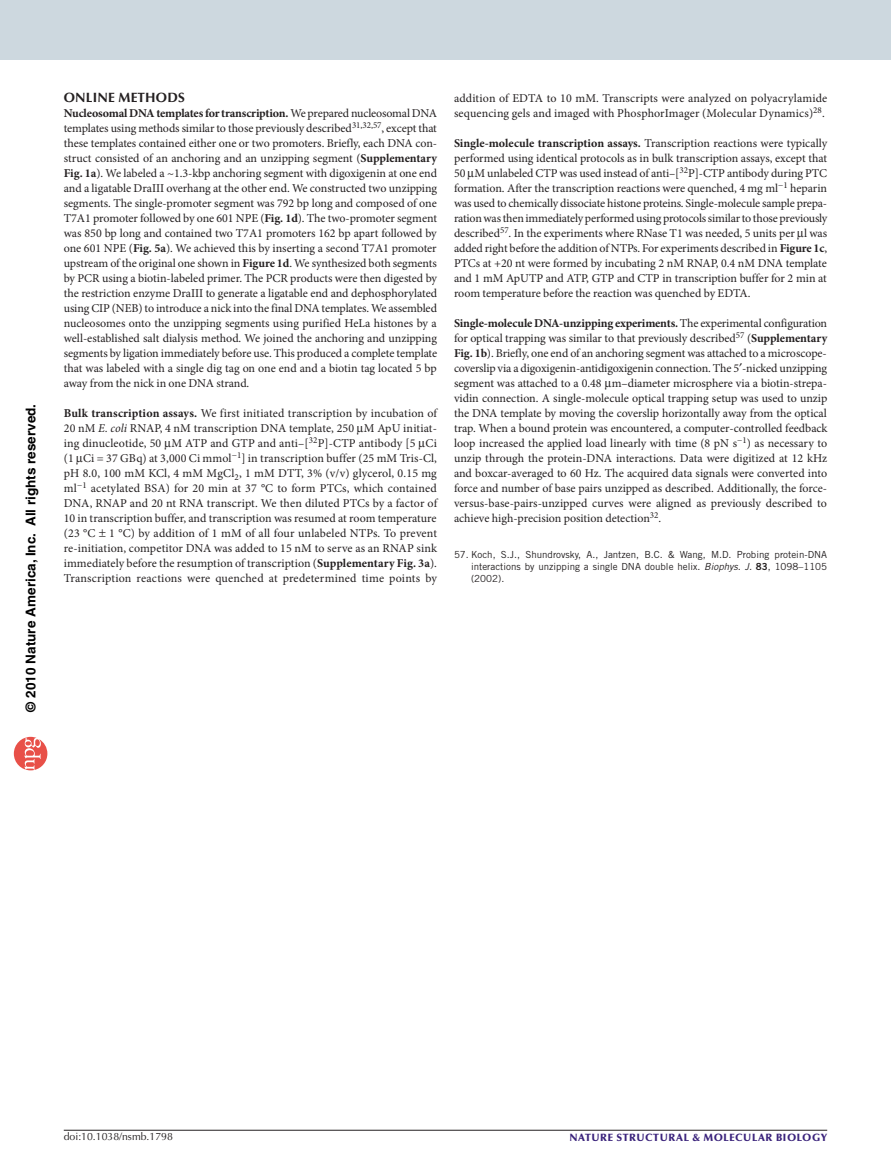
<style>
.page{position:relative;width:891px;height:1175px;background:#fff}
.page>*{position:absolute;margin:0;border:0;box-sizing:border-box;transform-origin:0 0}
.t1{font:700 13.5px "Helvetica";color:#000}
.pSec1ttlOnlineMethod{font:700 13.5px "Optima LT Std";letter-spacing:.01em;color:#231f20}
.pFirstParaMethod{font:12px/15px "Minion Pro";letter-spacing:.005em;color:#231f20;text-align:justify}
.t2{font:900 10.5px "Optima LT Std";letter-spacing:.05em;color:#3a227b}
.pDoiRRH{font:10.5px "Optima LT Std";color:#231f20}
.pReference2{font:9.75px/12px "Trade Gothic LT Std";color:#231f20;text-align:justify}
.s1{font-weight:700}
.s2{font-style:italic}
.s3{font-family:"Trade Gothic LT Std Bd 2"}
</style>
<div class="page">
<svg style="left:14px;top:737px;width:33px;height:33px"></svg>
<div style="left:0;top:0;width:891px;height:60px;background:#cdd8df"></div>
<hr style="left:64px;top:1130px;width:763px;height:1px;background:#231f20">
<p class="t1" style="left:23px;top:712px;width:309px;rotate:-90deg">© 2010 Nature America, Inc. All rights reserved.</p>
<p class="pSec1ttlOnlineMethod" style="left:64px;top:90px;width:123px">ONLINE METHODS</p>
<p class="pFirstParaMethod" style="left:64px;top:106px;width:375px"><span class="s1">Nucleosomal DNA templates for transcription.</span> We prepared nucleosomal DNA templates using methods similar to those previously described<sup>31,32,57</sup>, except that these templates contained either one or two promoters. Briefly, each DNA con&shy;struct consisted of an anchoring and an unzipping segment (<span class="s1">Supplementary Fig. 1a</span>). We labeled a ~1.3-kbp anchoring segment with digoxigenin at one end and a ligatable DraIII overhang at the other end. We constructed two unzipping segments. The single-promoter segment was 792 bp long and composed of one T7A1 promoter followed by one 601 NPE (<span class="s1">Fig. 1d</span>). The two-promoter segment was 850 bp long and contained two T7A1 promoters 162 bp apart followed by one 601 NPE (<span class="s1">Fig. 5a</span>). We achieved this by inserting a second T7A1 promoter upstream of the original one shown in <span class="s1">Figure 1d</span>. We synthesized both segments by PCR using a biotin-labeled primer. The PCR products were then digested by the restriction enzyme DraIII to generate a ligatable end and dephosphorylated using CIP (NEB) to introduce a nick into the final DNA templates. We assembled nucleosomes onto the unzipping segments using purified HeLa histones by a well-established salt dialysis method. We joined the anchoring and unzipping segments by ligation immediately before use. This produced a complete template that was labeled with a single dig tag on one end and a biotin tag located 5 bp away from the nick in one DNA strand.</p>
<p class="pFirstParaMethod" style="left:64px;top:406px;width:375px"><span class="s1">Bulk transcription assays.</span> We first initiated transcription by incubation of 20 nM <span class="s2">E. coli</span> RNAP, 4 nM transcription DNA template, 250 M ApU initiat&shy;ing dinucleo-tide, 50 M ATP and GTP and anti–[<sup>32</sup>P]-CTP antibody [5 Ci (1 Ci = 37 GBq) at 3,000 Ci mmol<sup>−1</sup>] in transcription buffer (25 mM Tris-Cl, pH 8.0, 100 mM KCl, 4 mM MgCl<sub>2</sub>, 1 mM DTT, 3% (v/v) glycerol, 0.15 mg ml<sup>−1</sup> acetylated BSA) for 20 min at 37 °C to form PTCs, which contained DNA, RNAP and 20 nt RNA transcript. We then diluted PTCs by a factor of 10 in transcription buffer, and transcription was resumed at room temperature (23 °C 1 °C) by addition of 1 mM of all four unlabeled NTPs. To prevent re-initiation, competitor DNA was added to 15 nM to serve as an RNAP sink immediately before the resumption of transcription (<span class="s1">Supplementary Fig. 3a</span>).<br>Transcription reactions were quenched at predetermined time points by</p>
<p class="pFirstParaMethod" style="left:454px;top:91px;width:375px">addition of EDTA to 10 mM. Transcripts were analyzed on polyacrylamide sequencing gels and imaged with PhosphorImager (Molecular Dynamics)<sup>28</sup>.</p>
<p class="pFirstParaMethod" style="left:454px;top:136px;width:375px"><span class="s1">Single-molecule transcription assays.</span> Transcription reactions were typically performed using identical protocols as in bulk transcription assays, except that 50 M unlabeled CTP was used instead of anti–[<sup>32</sup>P]-CTP antibody during PTC formation. After the transcription reactions were quenched, 4 mg ml<sup>−1</sup> heparin was used to chemically dissociate histone proteins. Single-molecule sample prepa&shy;ration was then immediately performed using protocols similar to those previously described<sup>57</sup>. In the experiments where RNase T1 was needed, 5 units per l was added right before the addition of NTPs. For experiments described in <span class="s1">Figure 1c</span>, PTCs at +20 nt were formed by incubating 2 nM RNAP, 0.4 nM DNA template and 1 mM ApUTP and ATP, GTP and CTP in transcription buffer for 2 min at room temperature before the reaction was quenched by EDTA.</p>
<p class="pFirstParaMethod" style="left:454px;top:316px;width:375px"><span class="s1">Single-molecule DNA-unzipping experiments.</span> The experimental configuration for optical trapping was similar to that previously described<sup>57</sup> (<span class="s1">Supplementary Fig. 1b</span>). Briefly, one end of an anchoring segment was attached to a microscope&shy;coverslip via a digoxigenin-antidigoxigenin connection. The 5 -nicked unzipping segment was attached to a 0.48 m–diameter microsphere via a biotin-strepa&shy;vidin connection. A single-molecule optical trapping setup was used to unzip the DNA template by moving the coverslip horizontally away from the optical trap. When a bound protein was encountered, a computer-controlled feedback loop increased the applied load linearly with time (8 pN s<sup>−1</sup>) as necessary to unzip through the protein-DNA interactions. Data were digitized at 12 kHz and boxcar-averaged to 60 Hz. The acquired data signals were converted into force and number of base pairs unzipped as described. Additionally, the force&shy;versus-base-pairs-unzipped curves were aligned as previously described to achieve high-precision position detection<sup>32</sup>.</p>
<p class="pReference2" style="left:471px;top:548px;width:358px;text-indent:-17px">57. Koch, S.J., Shundrovsky, A., Jantzen, B.C. &amp; Wang, M.D. Probing protein-DNA interactions by unzipping a single DNA double helix. <span class="s2">Biophys. J.</span> <span class="s3">83</span>, 1098–1105 (2002).</p>
<p class="pDoiRRH" style="left:64px;top:1130px;width:111px">doi:10.1038/nsmb.1798</p>
<p class="t2" style="left:570px;top:1130px;width:259px">NATURE STRUCTURAL &amp; MOLECULAR BIOLOGY</p>
</div>
